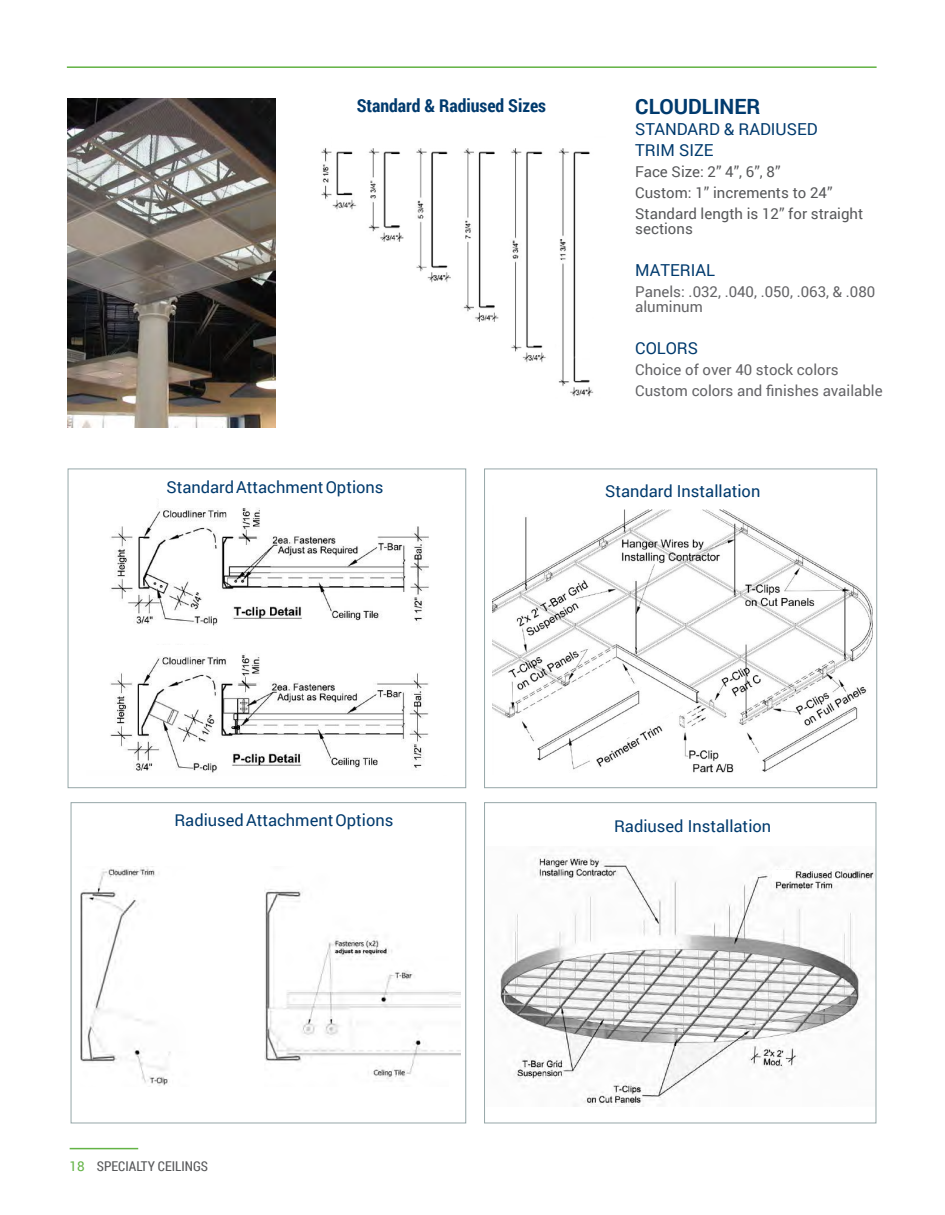
<style>
.page{position:relative;width:945px;height:1215px;background:#fff}
.page>*{position:absolute;margin:0;border:0;box-sizing:border-box;transform-origin:0 0}
.t1{font:700 21px "Roboto";color:#003a6d}
.t2{font:700 18px "Roboto Condensed";color:#003a6d}
.t3{font:16.5px/21px "Roboto";color:#003a6d}
.t4{font:15px/15px "Roboto";color:#636366}
.t5{font:15px/21px "Roboto";color:#57585a}
.t6{font:13.5px "Roboto Condensed";color:#57585a}
.t7{font:13.5px "Roboto";color:#63b345}
</style>
<div class="page">
<hr style="left:70px;top:1148px;width:68px;height:1px;background:#63b345">
<img style="left:68px;top:99px;width:207px;height:328px">
<img style="left:321px;top:148px;width:273px;height:249px">
<img style="left:110px;top:508px;width:319px;height:265px">
<div style="left:68px;top:469px;width:398px;height:319px;border:1px solid #96a7a8"></div>
<div style="left:152px;top:645px;width:70px;height:11px;background:#fff"></div>
<img style="left:493px;top:509px;width:379px;height:264px">
<div style="left:484px;top:469px;width:393px;height:319px;border:1px solid #96a7a8"></div>
<svg style="left:584px;top:693px;width:101px;height:67px"></svg>
<img style="left:80px;top:867px;width:381px;height:219px">
<div style="left:71px;top:802px;width:395px;height:321px;border:1px solid #96a7a8"></div>
<img style="left:497px;top:855px;width:377px;height:251px">
<div style="left:484px;top:802px;width:392px;height:321px;border:1px solid #96a7a8"></div>
<div style="left:772px;top:870px;width:22px;height:11px;background:#fff"></div>
<hr style="left:67px;top:66px;width:810px;height:2px;background:#63b345">
<p class="t2" style="left:357px;top:93px;width:191px">Standard &amp; Radiused Sizes</p>
<p class="t1" style="left:635px;top:92px;width:127px">CLOUDLINER</p>
<p class="t3" style="left:635px;top:118px;width:184px">STANDARD &amp; RADIUSED<br>TRIM SIZE</p>
<p class="t5" style="left:635px;top:161px;width:147px">Face Size: 2” 4”, 6”, 8”</p>
<p class="t5" style="left:635px;top:182px;width:230px">Custom: 1” increments to 24”<br>Standard length is 12” for straight</p>
<p class="t5" style="left:635px;top:218px;width:59px">sections</p>
<p class="t3" style="left:635px;top:259px;width:81px">MATERIAL</p>
<p class="t4" style="left:635px;top:284px;width:241px">Panels: .032, .040, .050, .063, &amp; .080 aluminum</p>
<p class="t3" style="left:635px;top:337px;width:64px">COLORS</p>
<p class="t4" style="left:635px;top:359px;width:249px;line-height:21px">Choice of over 40 stock colors<br>Custom colors and finishes available</p>
<p class="t3" style="left:166px;top:476px;width:219px">Standard Attachment Options</p>
<p class="t3" style="left:605px;top:480px;width:157px">Standard Installation</p>
<p class="t3" style="left:174px;top:809px;width:221px">Radiused Attachment Options</p>
<p class="t3" style="left:614px;top:815px;width:159px">Radiused Installation</p>
<p class="t7" style="left:70px;top:1157px;width:17px">18</p>
<p class="t6" style="left:97px;top:1157px;width:113px">SPECIALTY CEILINGS</p>
</div>
